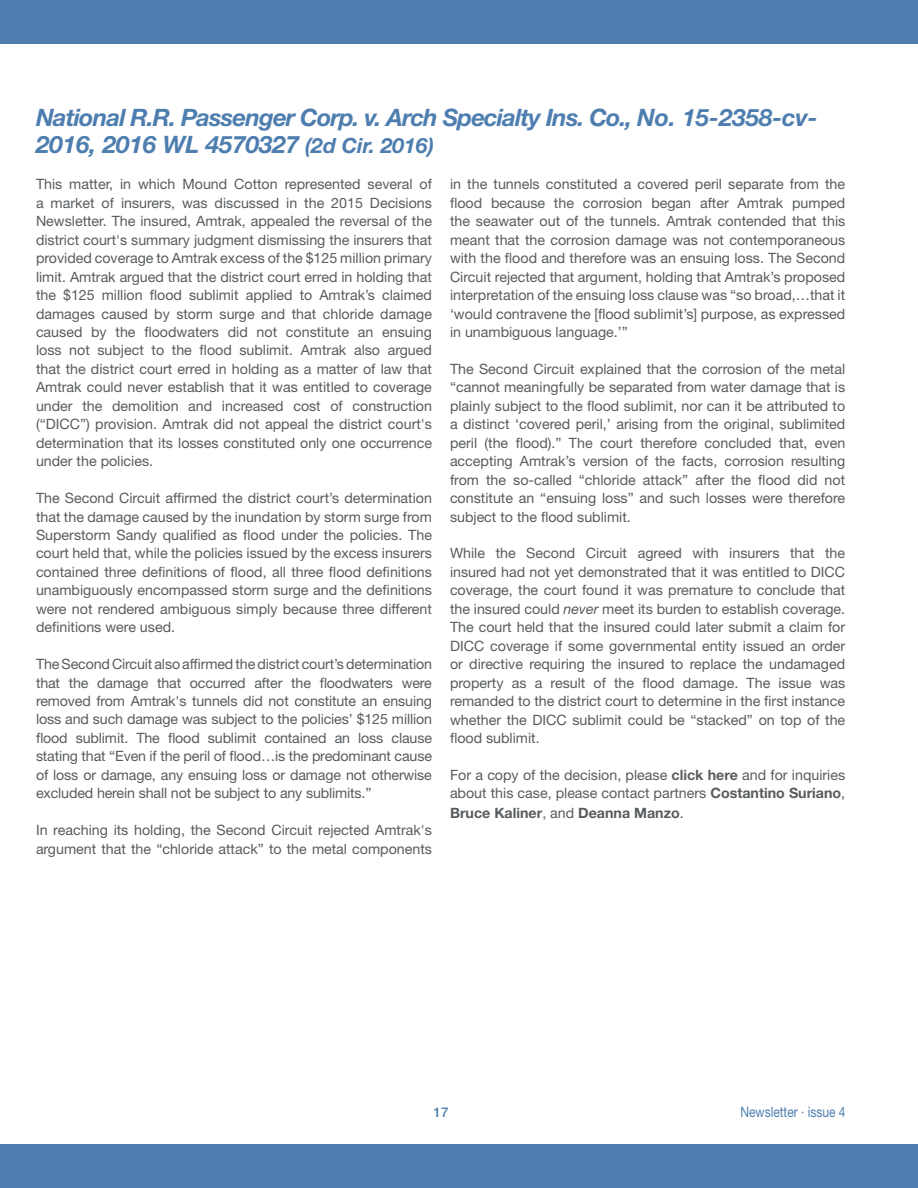
<style>
.page{position:relative;width:918px;height:1188px;background:#fff}
.page>*{position:absolute;margin:0;border:0;box-sizing:border-box;transform-origin:0 0}
.t1{font:italic 700 24px/27px "Helvetica Neue LT Std";letter-spacing:-.035em;color:#4e7eaf}
.t2{font:14.4px "Helvetica Neue LT Std";color:#4e7eaf;scale:.83 1}
.t3{font:14.25px/18.5px "Helvetica Neue LT Std";color:#585c5f;text-align:justify}
.t4{font:500 13.5px "Helvetica Neue LT Std";color:#4e7eaf}
.s1{font-size:21px}
.s2{font-style:italic}
.s3{font-weight:700}
</style>
<div class="page">
<div style="left:0;top:1144px;width:918px;height:44px;background:#4e7eaf"></div>
<div style="left:0;top:0;width:918px;height:43px;background:#4e7eaf"></div>
<h1 class="t1" style="left:36px;top:103px;width:783px">National R.R. Passenger Corp. v. Arch Specialty Ins. Co., No. 15-2358-cv-<br>2016, 2016 WL 4570327 <span class="s1">(2d Cir. 2016)</span></h1>
<p class="t3" style="left:36px;top:175px;width:398px">This matter, in which Mound Cotton represented several of a market of insurers, was discussed in the 2015 Decisions Newsletter. The insured, Amtrak, appealed the reversal of the district court's summary judgment dismissing the insurers that provided coverage to Amtrak excess of the $125 million primary limit. Amtrak argued that the district court erred in holding that the $125 million flood sublimit applied to Amtrak’s claimed damages caused by storm surge and that chloride damage caused by the floodwaters did not constitute an ensuing loss not subject to the flood sublimit. Amtrak also argued that the district court erred in holding as a matter of law that Amtrak could never establish that it was entitled to coverage under the demolition and increased cost of construction (“DICC”) provision. Amtrak did not appeal the district court's determination that its losses constituted only one occurrence under the policies.</p>
<p class="t3" style="left:36px;top:489px;width:398px">The Second Circuit affirmed the district court’s determination that the damage caused by the inundation by storm surge from Superstorm Sandy qualified as flood under the policies. The court held that, while the policies issued by the excess insurers contained three definitions of flood, all three flood definitions unambiguously encompassed storm surge and the definitions were not rendered ambiguous simply because three different definitions were used.</p>
<p class="t3" style="left:36px;top:655px;width:398px">The Second Circuit also affirmed the district court’s determination that the damage that occurred after the floodwaters were removed from Amtrak's tunnels did not constitute an ensuing loss and such damage was subject to the policies’ $125 million flood sublimit. The flood sublimit contained an loss clause stating that “Even if the peril of flood…is the predominant cause of loss or damage, any ensuing loss or damage not otherwise excluded herein shall not be subject to any sublimits.”</p>
<p class="t3" style="left:36px;top:821px;width:398px">In reaching its holding, the Second Circuit rejected Amtrak's argument that the “chloride attack” to the metal components</p>
<p class="t3" style="left:450px;top:175px;width:397px">in the tunnels constituted a covered peril separate from the flood because the corrosion began after Amtrak pumped the seawater out of the tunnels. Amtrak contended that this meant that the corrosion damage was not contemporaneous with the flood and therefore was an ensuing loss. The Second Circuit rejected that argument, holding that Amtrak’s proposed interpretation of the ensuing loss clause was “so broad,…that it ‘would contravene the [flood sublimit’s] purpose, as expressed in unambiguous language.’”</p>
<p class="t3" style="left:450px;top:359px;width:397px">The Second Circuit explained that the corrosion of the metal “cannot meaningfully be separated from water damage that is plainly subject to the flood sublimit, nor can it be attributed to a distinct ‘covered peril,’ arising from the original, sublimited peril (the flood).” The court therefore concluded that, even accepting Amtrak’s version of the facts, corrosion resulting from the so-called “chloride attack” after the flood did not constitute an “ensuing loss” and such losses were therefore subject to the flood sublimit.</p>
<p class="t3" style="left:450px;top:544px;width:397px">While the Second Circuit agreed with insurers that the insured had not yet demonstrated that it was entitled to DICC coverage, the court found it was premature to conclude that the insured could <span class="s2">never</span> meet its burden to establish coverage.<br>The court held that the insured could later submit a claim for DICC coverage if some governmental entity issued an order or directive requiring the insured to replace the undamaged property as a result of the flood damage. The issue was remanded to the district court to determine in the first instance whether the DICC sublimit could be “stacked” on top of the flood sublimit.</p>
<p class="t3" style="left:450px;top:765px;width:397px;line-height:18.9px">For a copy of the decision, please <span class="s3">click here</span> and for inquiries about this case, please contact partners <span class="s3">Costantino Suriano</span>, <span class="s3">Bruce Kaliner</span>, and <span class="s3">Deanna Manzo</span>.</p>
<p class="t4" style="left:433px;top:1104px;width:17px">17</p>
<p class="t2" style="left:741px;top:1104px;width:128px">Newsletter ∙ issue 4</p>
</div>
